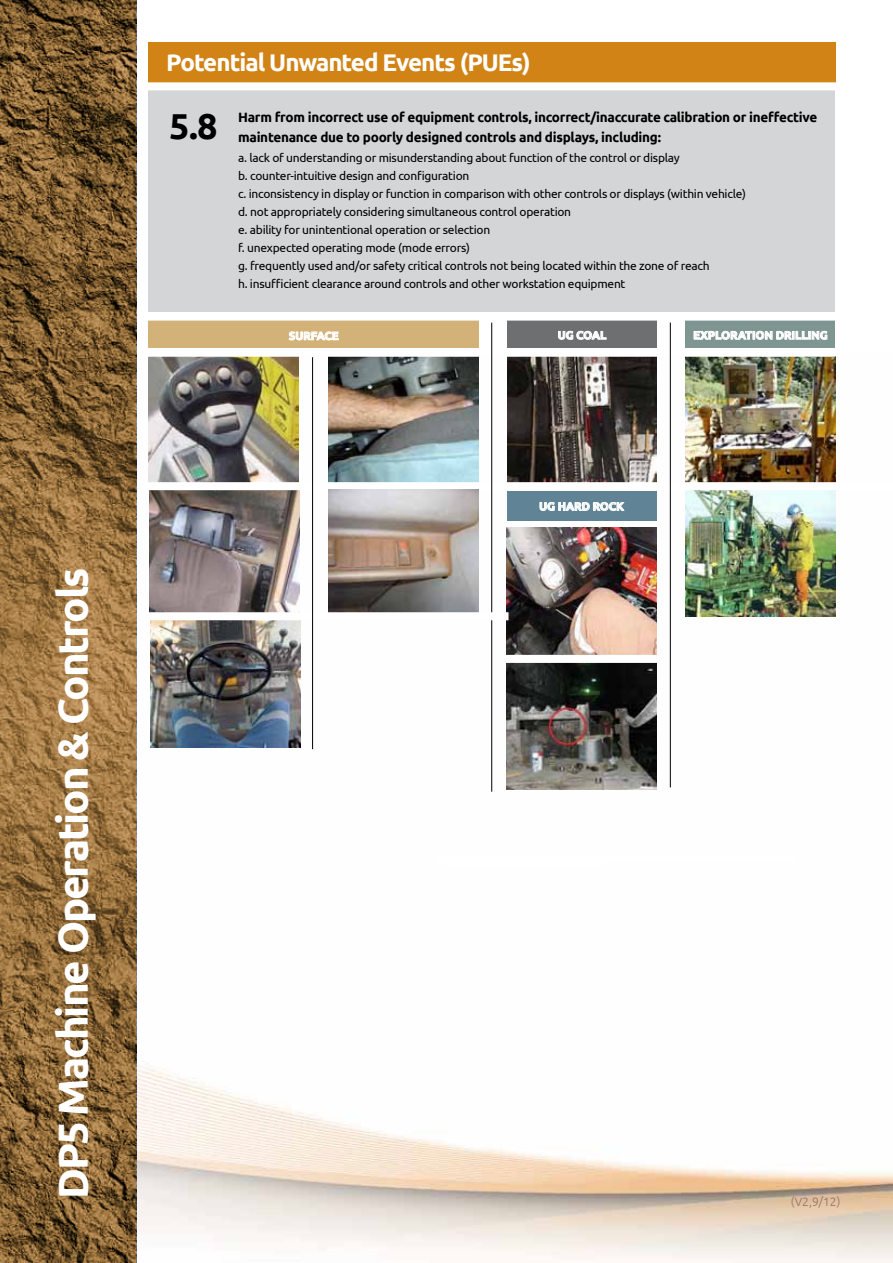
<style>
.page{position:relative;width:893px;height:1263px;background:#fff}
.page>*{position:absolute;margin:0;border:0;box-sizing:border-box;transform-origin:0 0}
.t1{font:700 42px "Ubuntu";letter-spacing:-.05em;color:#fff}
.t2{font:700 36px "Ubuntu";color:#000}
.t3{font:700 24.15px "Ubuntu";letter-spacing:-.04em;color:#fff}
.t4{font:700 13.5px/20.1px "Ubuntu";letter-spacing:-.02em;color:#000}
.t5{font:12px/18px "Ubuntu";letter-spacing:-.02em;color:#000}
.t6{font:300 12px "Ubuntu";color:#887169}
.t7{font:700 11.25px "Ubuntu";color:#fff}
</style>
<div class="page">
<img style="left:136px;top:353px;width:757px;height:910px">
<div style="left:441px;top:859px;width:166px;height:8px;background:#fff"></div>
<div style="left:437px;top:855px;width:359px;height:8px;background:#fff"></div>
<svg style="left:0;top:0;width:136px;height:1263px;background:#856336"></svg>
<img style="left:150px;top:490px;width:150px;height:122px">
<img style="left:328px;top:357px;width:150px;height:125px">
<div style="left:149px;top:320px;width:330px;height:31px;background:#d3b27a"></div>
<svg style="left:288px;top:331px;width:51px;height:10px"></svg>
<div style="left:507px;top:320px;width:150px;height:30px;background:#6d6f71"></div>
<svg style="left:558px;top:330px;width:49px;height:10px"></svg>
<div style="left:685px;top:320px;width:150px;height:30px;background:#7f9591"></div>
<svg style="left:693px;top:330px;width:135px;height:10px"></svg>
<div style="left:507px;top:491px;width:149px;height:30px;background:#608495"></div>
<svg style="left:539px;top:502px;width:86px;height:9px"></svg>
<div style="left:148px;top:348px;width:699px;height:8px;background:#fff"></div>
<img style="left:148px;top:357px;width:150px;height:125px">
<img style="left:507px;top:357px;width:150px;height:125px">
<img style="left:686px;top:356px;width:150px;height:126px">
<img style="left:507px;top:527px;width:149px;height:128px">
<img style="left:507px;top:663px;width:149px;height:127px">
<img style="left:686px;top:490px;width:150px;height:126px">
<img style="left:150px;top:620px;width:150px;height:128px">
<div style="left:148px;top:86px;width:687px;height:225px;background:#d4d5d6"></div>
<div style="left:148px;top:43px;width:688px;height:44px;background:#d18316"></div>
<div style="left:147px;top:349px;width:688px;height:8px;background:#fff"></div>
<div style="left:144px;top:482px;width:749px;height:8px;background:#fff"></div>
<div style="left:147px;top:313px;width:699px;height:8px;background:#fff"></div>
<div style="left:147px;top:82px;width:698px;height:8px;background:#fff"></div>
<div style="left:497px;top:655px;width:166px;height:8px;background:#fff"></div>
<hr style="left:491px;top:323px;width:1px;height:469px;background:#000">
<hr style="left:670px;top:323px;width:1px;height:464px;background:#000">
<img style="left:329px;top:489px;width:150px;height:123px">
<div style="left:140px;top:612px;width:368px;height:8px;background:#fff"></div>
<hr style="left:312px;top:357px;width:1px;height:392px;background:#000">
<h1 class="t1" style="left:47px;top:1199px;width:633px;rotate:-90deg">DP5 Machine Operation &amp; Controls</h1>
<h3 class="t3" style="left:166px;top:48px;width:366px">Potential Unwanted Events (PUEs)</h3>
<p class="t4" style="left:238px;top:107px;width:581px">Harm from incorrect use of equipment controls, incorrect/inaccurate calibration or ineffective maintenance due to poorly designed controls and displays, including:</p>
<p class="t5" style="left:238px;top:149px;width:509px">a. lack of understanding or misunderstanding about function of the control or display<br>b. counter-intuitive design and configuration<br>c. inconsistency in display or function in comparison with other controls or displays (within vehicle) d. not appropriately considering simultaneous control operation<br>e. ability for unintentional operation or selection<br>f. unexpected operating mode (mode errors)<br>g. frequently used and/or safety critical controls not being located within the zone of reach<br>h. insufficient clearance around controls and other workstation equipment</p>
<h2 class="t2" style="left:169px;top:104px;width:50px">5.8</h2>
<p class="t7" style="left:289px;top:329px;width:37px">SURFACE</p>
<p class="t7" style="left:558px;top:328px;width:43px">UG COAL</p>
<p class="t7" style="left:693px;top:328px;width:44px">EXPLORATI</p>
<p class="t7" style="left:756px;top:328px;width:36px">ON DRILLIN</p>
<p class="t7" style="left:820px;top:328px;width:9px">G</p>
<p class="t7" style="left:539px;top:500px;width:86px">UG HARD ROCK</p>
<p class="t6" style="left:787px;top:1195px;width:51px">(v2,9/12)</p>
<p class="t6" style="left:791px;top:1195px;width:51px">(v2,9/12)</p>
</div>
